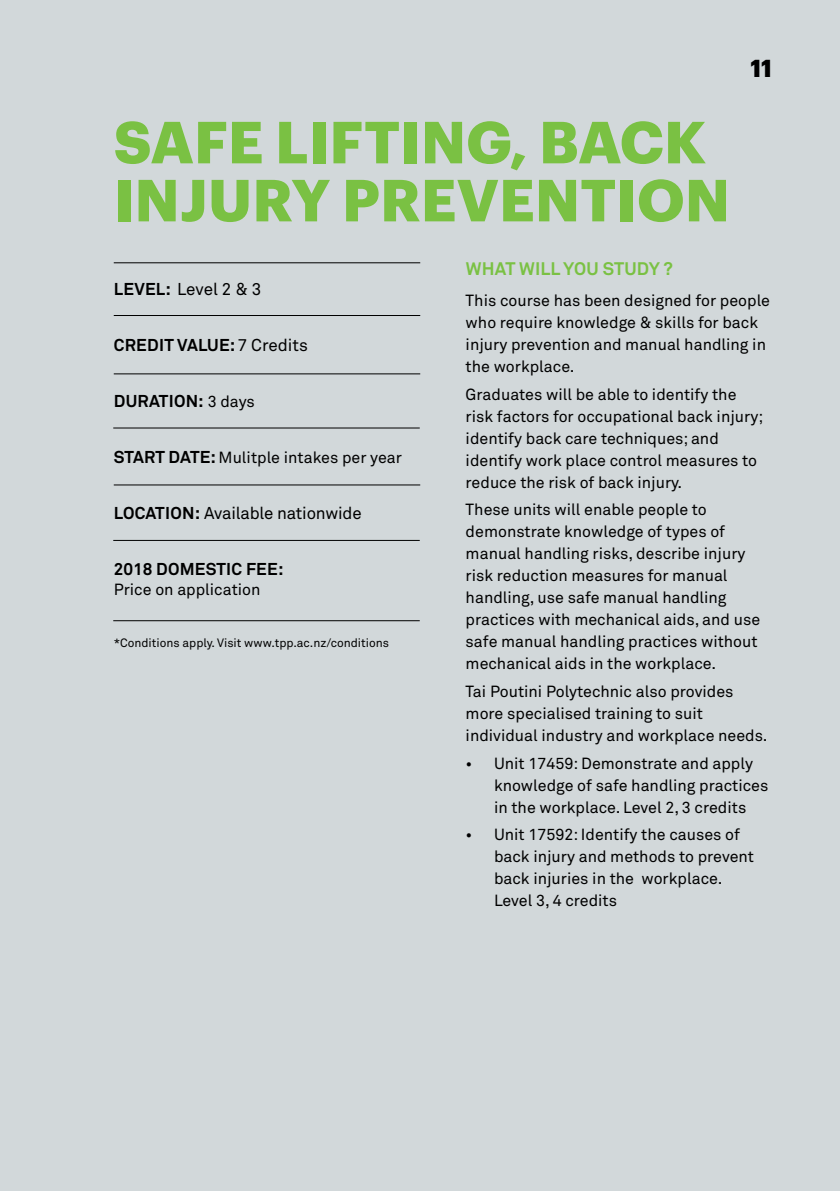
<style>
.page{position:relative;width:840px;height:1191px;background:#fff}
.page>*{position:absolute;margin:0;border:0;box-sizing:border-box;transform-origin:0 0}
.t1{font:700 58px/58px "Graphik";letter-spacing:.005em;color:#7ac143}
.t2{font:700 24px "Graphik";color:#000}
.t3{font:700 18px "Akkurat";letter-spacing:.015em;color:#7ac143}
.t4{font:700 17px "Akkurat";letter-spacing:.015em;color:#000}
.t5{font:17px "Akkurat";letter-spacing:-.01em;color:#000}
.t6{font:16px/22px "Akkurat";color:#000}
.t7{font:12px "Akkurat";color:#000}
.s1{font-weight:700}
.s2{font-weight:400}
.s3{font-weight:400;font-size:16px}
.s4{font-weight:700;font-size:17px}
</style>
<div class="page">
<div style="left:0;top:0;width:839px;height:1191px;background:#d2d8da"></div>
<hr style="left:114px;top:315px;width:306px;height:1px;background:#000">
<hr style="left:114px;top:262px;width:306px;height:1px;background:#000">
<hr style="left:114px;top:373px;width:306px;height:1px;background:#000">
<hr style="left:113px;top:427px;width:306px;height:1px;background:#000">
<hr style="left:114px;top:484px;width:306px;height:1px;background:#000">
<hr style="left:113px;top:540px;width:306px;height:1px;background:#000">
<hr style="left:113px;top:620px;width:306px;height:1px;background:#000">
<h1 class="t1" style="left:114px;top:108px;width:617px">SAFE LIFTING, BACK<br>INJURY PREVENTION</h1>
<h2 class="t2" style="left:750px;top:50px;width:23px">11</h2>
<p class="t5" style="left:114px;top:279px;width:149px"><span class="s1">LEVEL:</span> Level 2 &amp; 3</p>
<p class="t4" style="left:114px;top:334px;width:195px">CREDIT VALUE: <span class="s2">7 Credits</span></p>
<p class="t4" style="left:114px;top:390px;width:142px">DURATION: <span class="s3">3 days</span></p>
<p class="t6" style="left:114px;top:447px;width:289px"><span class="s4">START DATE:</span> Mulitple intakes per year</p>
<p class="t5" style="left:114px;top:503px;width:249px"><span class="s1">LOCATION:</span> Available nationwide</p>
<p class="t4" style="left:114px;top:558px;width:171px">2018 DOMESTIC FEE:</p>
<p class="t6" style="left:114px;top:579px;width:148px">Price on application</p>
<p class="t7" style="left:114px;top:636px;width:277px">*Conditions apply. Visit www.tpp.ac.nz/conditions</p>
<p class="t3" style="left:465px;top:258px;width:208px">WHAT WILL YOU STUDY ?</p>
<p class="t6" style="left:465px;top:290px;width:306px">This course has been designed for people who require knowledge &amp; skills for back injury prevention and manual handling in the workplace.</p>
<p class="t6" style="left:465px;top:383px;width:299px">Graduates will be able to identify the risk factors for occupational back injury; identify back care techniques; and identify work place control measures to reduce the risk of back injury.</p>
<p class="t6" style="left:465px;top:499px;width:296px">These units will enable people to demonstrate knowledge of types of manual handling risks, describe injury risk reduction measures for manual handling, use safe manual handling practices with mechanical aids, and use safe manual handling practices without mechanical aids in the workplace.</p>
<p class="t6" style="left:465px;top:681px;width:303px">Tai Poutini Polytechnic also provides more specialised training to suit individual industry and workplace needs.</p>
<p class="t6" style="left:493px;top:752px;width:276px;text-indent:-28px">• Unit 17459: Demonstrate and apply knowledge of safe handling practices in the workplace. Level 2, 3 credits</p>
<p class="t6" style="left:493px;top:824px;width:261px;text-indent:-28px">• Unit 17592: Identify the causes of back injury and methods to prevent back injuries in the workplace.<br>Level 3, 4 credits</p>
</div>
